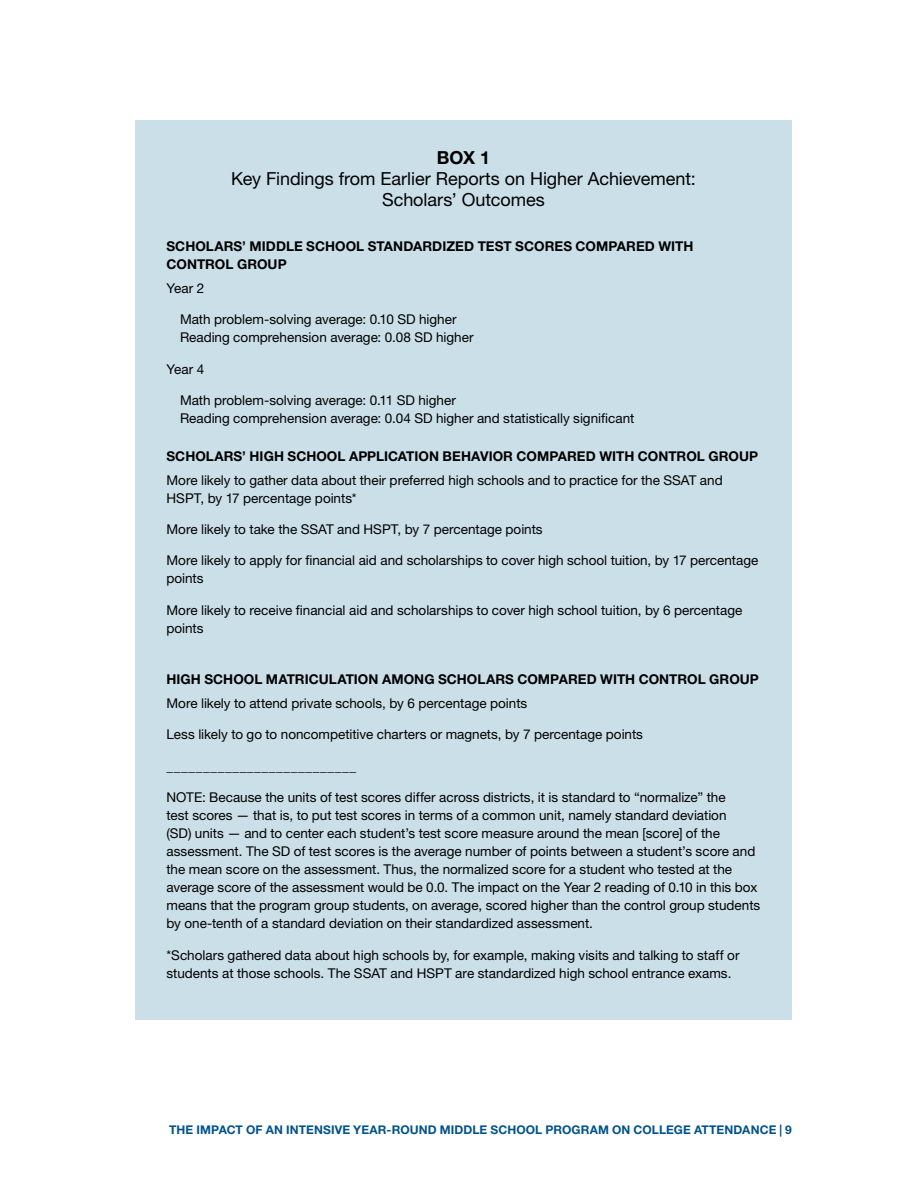
<style>
.page{position:relative;width:918px;height:1188px;background:#fff}
.page>*{position:absolute;margin:0;border:0;box-sizing:border-box;transform-origin:0 0}
.Tables__andName{font:18px/21px "Helvetica Neue LT Std";letter-spacing:-.005em;color:#000;text-align:center}
.MDRC_Box_text{font:13.5px/18px "Helvetica Neue LT Std";color:#000}
.MDRC_Box_SubHeader{font:700 13.5px/18px "Helvetica Neue LT Std";letter-spacing:.005em;color:#000}
.MDRC_Table_text_2{font:13.5px "Helvetica Neue LT Std";color:#000}
.t1{font:700 12px "Helvetica Neue LT Std";letter-spacing:.01em;color:#00538b}
.s1{font-weight:700}
</style>
<div class="page">
<div style="left:135px;top:120px;width:657px;height:900px;background:#cbdfe8"></div>
<p class="Tables__andName" style="left:231px;top:147px;width:466px"><span class="s1">BOX 1<br></span>Key Findings from Earlier Reports on Higher Achievement:<br>Scholars’ Outcomes</p>
<h1 class="MDRC_Box_SubHeader" style="left:166px;top:237px;width:528px">SCHOLARS’ MIDDLE SCHOOL STANDARDIZED TEST SCORES COMPARED WITH<br>CONTROL GROUP</h1>
<p class="MDRC_Box_text" style="left:166px;top:279px;width:39px">Year 2</p>
<p class="MDRC_Table_text_2" style="left:180px;top:311px;width:278px">Math problem-solving average: 0.10 SD higher</p>
<p class="MDRC_Table_text_2" style="left:180px;top:329px;width:295px">Reading comprehension average: 0.08 SD higher</p>
<p class="MDRC_Box_text" style="left:166px;top:360px;width:39px">Year 4</p>
<p class="MDRC_Table_text_2" style="left:180px;top:392px;width:277px">Math problem-solving average: 0.11 SD higher</p>
<p class="MDRC_Table_text_2" style="left:180px;top:410px;width:456px">Reading comprehension average: 0.04 SD higher and statistically significant</p>
<h1 class="MDRC_Box_SubHeader" style="left:166px;top:447px;width:593px">SCHOLARS’ HIGH SCHOOL APPLICATION BEHAVIOR COMPARED WITH CONTROL GROUP</h1>
<p class="MDRC_Box_text" style="left:166px;top:471px;width:558px">More likely to gather data about their preferred high schools and to practice for the SSAT and<br>HSPT, by 17 percentage points*</p>
<p class="MDRC_Box_text" style="left:166px;top:520px;width:378px">More likely to take the SSAT and HSPT, by 7 percentage points</p>
<p class="MDRC_Box_text" style="left:166px;top:551px;width:593px">More likely to apply for financial aid and scholarships to cover high school tuition, by 17 percentage points</p>
<p class="MDRC_Box_text" style="left:166px;top:601px;width:577px">More likely to receive financial aid and scholarships to cover high school tuition, by 6 percentage points</p>
<h1 class="MDRC_Box_SubHeader" style="left:166px;top:670px;width:594px">HIGH SCHOOL MATRICULATION AMONG SCHOLARS COMPARED WITH CONTROL GROUP</h1>
<p class="MDRC_Box_text" style="left:166px;top:694px;width:362px">More likely to attend private schools, by 6 percentage points</p>
<p class="MDRC_Box_text" style="left:166px;top:725px;width:478px">Less likely to go to noncompetitive charters or magnets, by 7 percentage points</p>
<p class="MDRC_Box_text" style="left:166px;top:757px;width:191px">__________________________</p>
<p class="MDRC_Box_text" style="left:166px;top:788px;width:595px">NOTE: Because the units of test scores differ across districts, it is standard to “normalize” the<br>test scores — that is, to put test scores in terms of a common unit, namely standard deviation<br>(SD) units — and to center each student’s test score measure around the mean [score] of the assessment. The SD of test scores is the average number of points between a student’s score and the mean score on the assessment. Thus, the normalized score for a student who tested at the average score of the assessment would be 0.0. The impact on the Year 2 reading of 0.10 in this box means that the program group students, on average, scored higher than the control group students by one-tenth of a standard deviation on their standardized assessment.</p>
<p class="MDRC_Box_text" style="left:166px;top:946px;width:574px">*Scholars gathered data about high schools by, for example, making visits and talking to staff or students at those schools. The SSAT and HSPT are standardized high school entrance exams.</p>
<p class="t1" style="left:169px;top:1122px;width:624px">THE IMPACT OF AN INTENSIVE YEAR-ROUND MIDDLE SCHOOL PROGRAM ON COLLEGE ATTENDANCE | 9</p>
</div>
